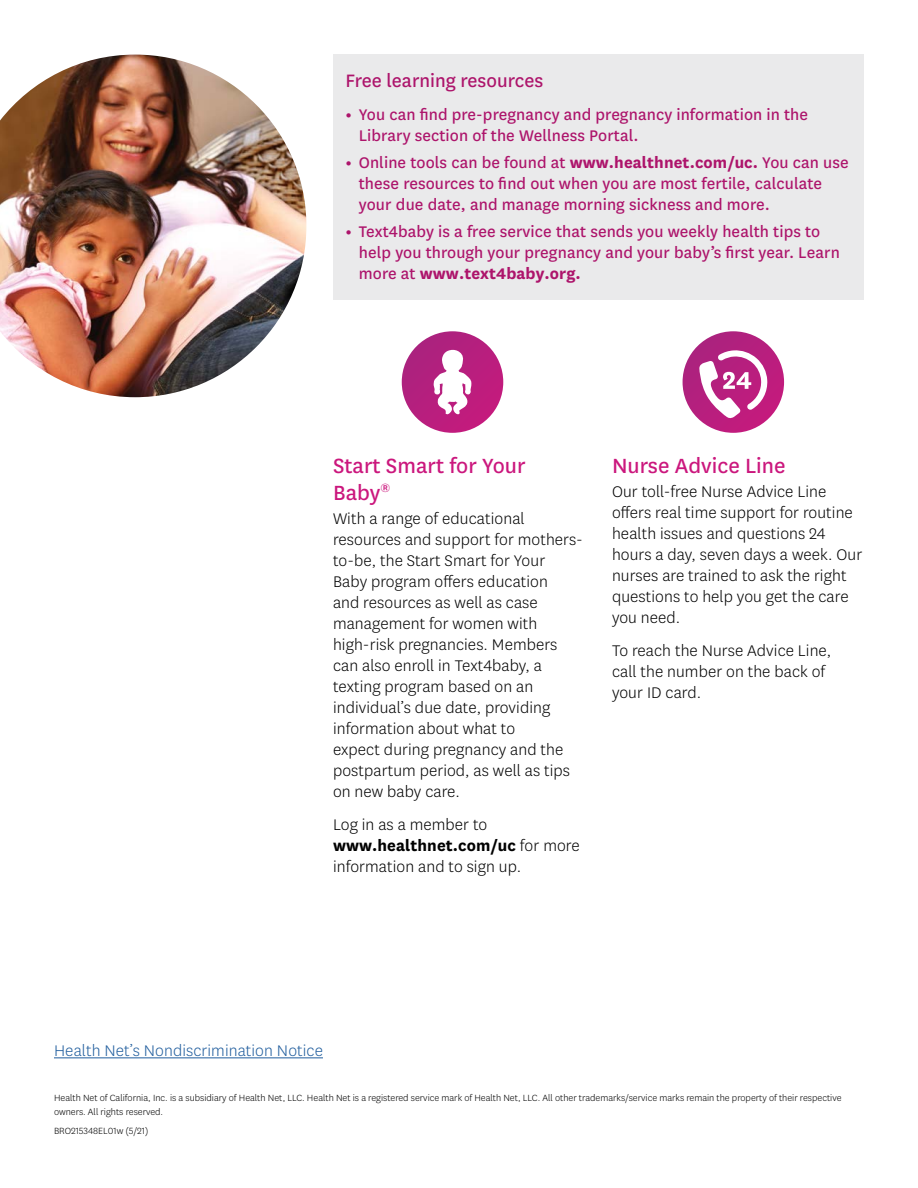
<style>
.page{position:relative;width:918px;height:1188px;background:#fff}
.page>*{position:absolute;margin:0;border:0;box-sizing:border-box;transform-origin:0 0}
.t1{font:24px/27px "Centene Sans";color:#cb177d}
.t2{font:21px "Centene Sans";color:#ad146b}
.t3{font:300 18px/21px "Centene Sans";letter-spacing:.005em;color:#000}
.t4{font:18px/21px "Centene Sans";letter-spacing:.005em;color:#ad146b}
.t5{font:300 18px "Centene Sans";letter-spacing:.005em;color:#215e9e}
.t6{font:300 10.5px/13.5px "Centene Sans";color:#000}
.s1{font-weight:700}
</style>
<div class="page">
<hr style="left:54px;top:1057px;width:269px;height:1px;background:#215e9e">
<svg style="left:683px;top:331px;width:101px;height:102px"></svg>
<svg style="left:699px;top:350px;width:69px;height:69px"></svg>
<div style="left:402px;top:331px;width:101px;height:102px;background:#b81f7e;border-radius:51px"></div>
<svg style="left:433px;top:349px;width:38px;height:66px"></svg>
<div style="left:333px;top:54px;width:531px;height:245px;background:#eaeaeb"></div>
<img style="left:0;top:55px;width:306px;height:342px">
<h3 class="t2" style="left:345px;top:67px;width:199px">Free learning resources</h3>
<p class="t4" style="left:359px;top:104px;width:451px;text-indent:-14px"><span class="s1">•</span> You can find pre-pregnancy and pregnancy information in the<br>Library section of the Wellness Portal.</p>
<p class="t4" style="left:359px;top:152px;width:491px;text-indent:-14px"><span class="s1">•</span> Online tools can be found at <span class="s1">www.healthnet.com/uc.</span> You can use these resources to find out when you are most fertile, calculate your due date, and manage morning sickness and more.</p>
<p class="t4" style="left:359px;top:221px;width:483px;text-indent:-14px"><span class="s1">•</span> Text4baby is a free service that sends you weekly health tips to help you through your pregnancy and your baby’s first year. Learn more at <span class="s1">www.text4baby.org.</span></p>
<h3 class="t1" style="left:333px;top:451px;width:194px">Start Smart for Your<br>Baby<sup>®</sup></h3>
<p class="t3" style="left:333px;top:508px;width:251px">With a range of educational resources and support for mothers&shy;to-be, the Start Smart for Your<br>Baby program offers education<br>and resources as well as case management for women with high-risk pregnancies. Members can also enroll in Text4baby, a texting program based on an individual’s due date, providing information about what to<br>expect during pregnancy and the postpartum period, as well as tips on new baby care.</p>
<p class="t3" style="left:333px;top:814px;width:248px">Log in as a member to <span class="s1">www.healthnet.com/uc</span> for more information and to sign up.</p>
<h3 class="t1" style="left:612px;top:451px;width:175px">Nurse Advice Line</h3>
<p class="t3" style="left:612px;top:481px;width:252px">Our toll-free Nurse Advice Line offers real time support for routine health issues and questions 24 hours a day, seven days a week. Our nurses are trained to ask the right questions to help you get the care you need.</p>
<p class="t3" style="left:612px;top:640px;width:221px">To reach the Nurse Advice Line, call the number on the back of your ID card.</p>
<p class="t5" style="left:54px;top:1039px;width:270px">Health Net’s Nondiscrimination Notice</p>
<p class="t6" style="left:54px;top:1091px;width:789px">Health Net of California, Inc. is a subsidiary of Health Net, LLC. Health Net is a registered service mark of Health Net, LLC. All other trademarks/service marks remain the property of their respective owners. All rights reserved.</p>
<p class="t6" style="left:54px;top:1124px;width:96px">BRO215348EL01w (5/21)</p>
</div>
